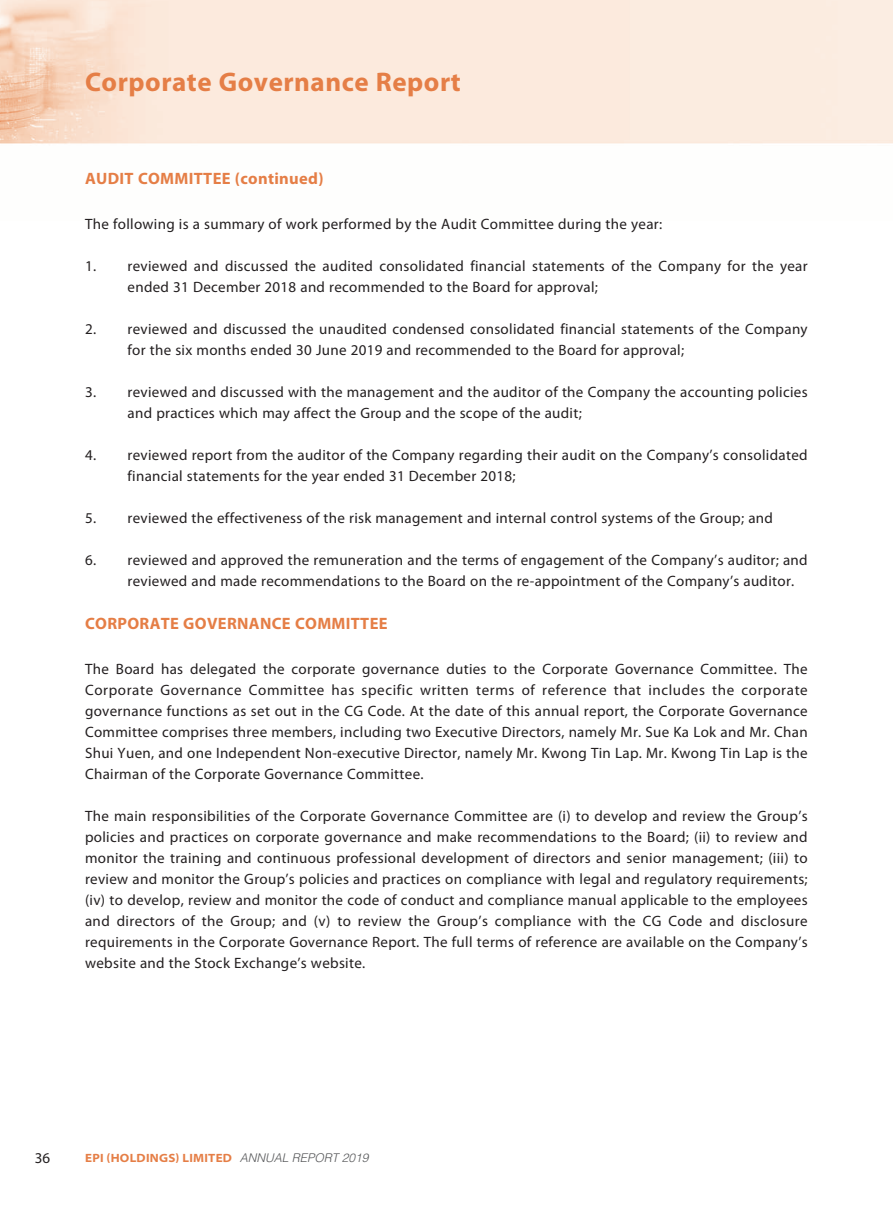
<style>
.page{position:relative;width:893px;height:1212px;background:#fff}
.page>*{position:absolute;margin:0;border:0;box-sizing:border-box;transform-origin:0 0}
.t1{font:700 27px "Myriad Pro";letter-spacing:.02em;color:#e57e46}
._01_H1{font:700 16.5px "Myriad Pro";letter-spacing:.02em;color:#e57e46}
._00_txt{font:15px/21px "Myriad Pro";letter-spacing:.02em;color:#231f20}
.t2{font:700 semi-expanded 12px "Myriad Pro";letter-spacing:.02em;color:#e57e46}
.s1{font-family:"Helvetica LT Std";font-weight:300;font-style:italic;font-stretch:normal;color:#57585a}
</style>
<div class="page">
<img style="left:0;top:0;width:892px;height:144px">
<h1 class="t1" style="left:85px;top:64px;width:377px">Corporate Governance Report</h1>
<p class="_01_H1" style="left:85px;top:168px;width:240px">AUDIT COMMITTEE (continued)</p>
<p class="_00_txt" style="left:85px;top:213px;width:579px">The following is a summary of work performed by the Audit Committee during the year:</p>
<p class="_00_txt" style="left:128px;top:255px;width:682px;text-indent:-43px">1. reviewed and discussed the audited consolidated financial statements of the Company for the year ended 31 December 2018 and recommended to the Board for approval;</p>
<p class="_00_txt" style="left:128px;top:318px;width:682px;text-indent:-43px">2. reviewed and discussed the unaudited condensed consolidated financial statements of the Company for the six months ended 30 June 2019 and recommended to the Board for approval;</p>
<p class="_00_txt" style="left:128px;top:381px;width:682px;text-indent:-43px">3. reviewed and discussed with the management and the auditor of the Company the accounting policies and practices which may affect the Group and the scope of the audit;</p>
<p class="_00_txt" style="left:128px;top:444px;width:682px;text-indent:-43px">4. reviewed report from the auditor of the Company regarding their audit on the Company’s consolidated financial statements for the year ended 31 December 2018;</p>
<p class="_00_txt" style="left:85px;top:507px;width:689px">5. reviewed the effectiveness of the risk management and internal control systems of the Group; and</p>
<p class="_00_txt" style="left:128px;top:549px;width:682px;text-indent:-43px">6. reviewed and approved the remuneration and the terms of engagement of the Company’s auditor; and reviewed and made recommendations to the Board on the re-appointment of the Company’s auditor.</p>
<p class="_01_H1" style="left:85px;top:613px;width:304px">CORPORATE GOVERNANCE COMMITTEE</p>
<p class="_00_txt" style="left:85px;top:658px;width:724px;text-align:justify">The Board has delegated the corporate governance duties to the Corporate Governance Committee. The Corporate Governance Committee has specific written terms of reference that includes the corporate governance functions as set out in the CG Code. At the date of this annual report, the Corporate Governance Committee comprises three members, including two Executive Directors, namely Mr. Sue Ka Lok and Mr. Chan Shui Yuen, and one Independent Non-executive Director, namely Mr. Kwong Tin Lap. Mr. Kwong Tin Lap is the Chairman of the Corporate Governance Committee.</p>
<p class="_00_txt" style="left:85px;top:805px;width:724px;text-align:justify">The main responsibilities of the Corporate Governance Committee are (i) to develop and review the Group’s policies and practices on corporate governance and make recommendations to the Board; (ii) to review and monitor the training and continuous professional development of directors and senior management; (iii) to review and monitor the Group’s policies and practices on compliance with legal and regulatory requirements; (iv) to develop, review and monitor the code of conduct and compliance manual applicable to the employees and directors of the Group; and (v) to review the Group’s compliance with the CG Code and disclosure requirements in the Corporate Governance Report. The full terms of reference are available on the Company’s website and the Stock Exchange’s website.</p>
<p class="_00_txt" style="left:35px;top:1147px;width:17px">36</p>
<p class="t2" style="left:85px;top:1150px;width:285px">EPI (HOLDINGS) LIMITED <span class="s1">ANNUAL REPORT 2019</span></p>
</div>
